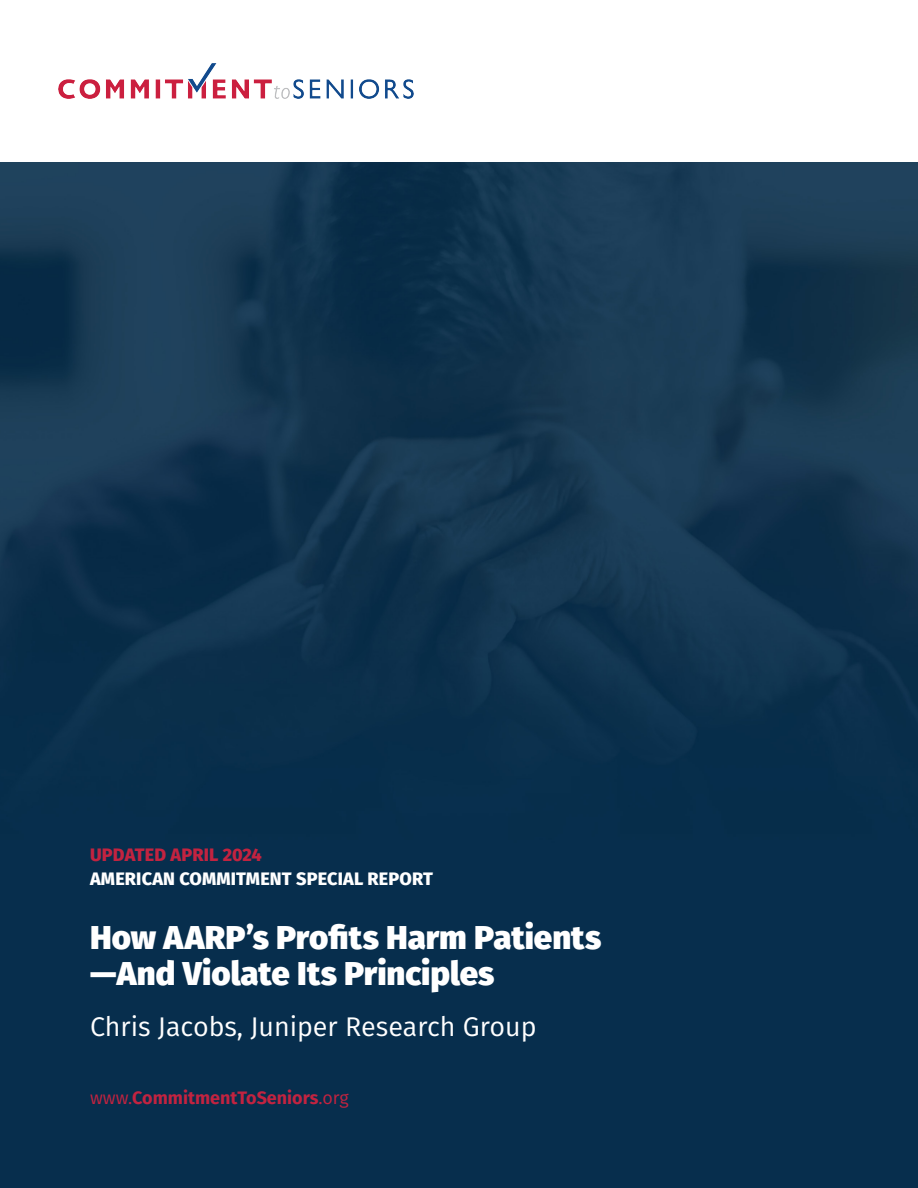
<style>
.page{position:relative;width:918px;height:1188px;background:#fff}
.page>*{position:absolute;margin:0;border:0;box-sizing:border-box;transform-origin:0 0}
.t1{font:800 33px/36px "Fira Sans";color:#fff}
.t2{font:27px "Fira Sans";color:#fff}
.t3{font:800 18px "Fira Sans";letter-spacing:.01em;color:#fff}
.t4{font:700 18px "Fira Sans";color:#c22340}
.t5{font:800 18px "Fira Sans";letter-spacing:.01em;color:#c22340}
.s1{font-weight:400}
</style>
<div class="page">
<img style="left:0;top:163px;width:918px;height:1025px">
<img style="left:58px;top:64px;width:356px;height:35px">
<p class="t5" style="left:90px;top:839px;width:173px">UPDATED APRIL 2024</p>
<p class="t3" style="left:90px;top:863px;width:344px">AMERICAN COMMITMENT SPECIAL REPORT</p>
<p class="t1" style="left:90px;top:917px;width:513px">How AARP’s Profits Harm Patients —And Violate Its Principles</p>
<p class="t2" style="left:90px;top:1006px;width:448px">Chris Jacobs, Juniper Research Group</p>
<p class="t4" style="left:90px;top:1083px;width:260px"><span class="s1">www.</span>CommitmentToSeniors<span class="s1">.org</span></p>
</div>
